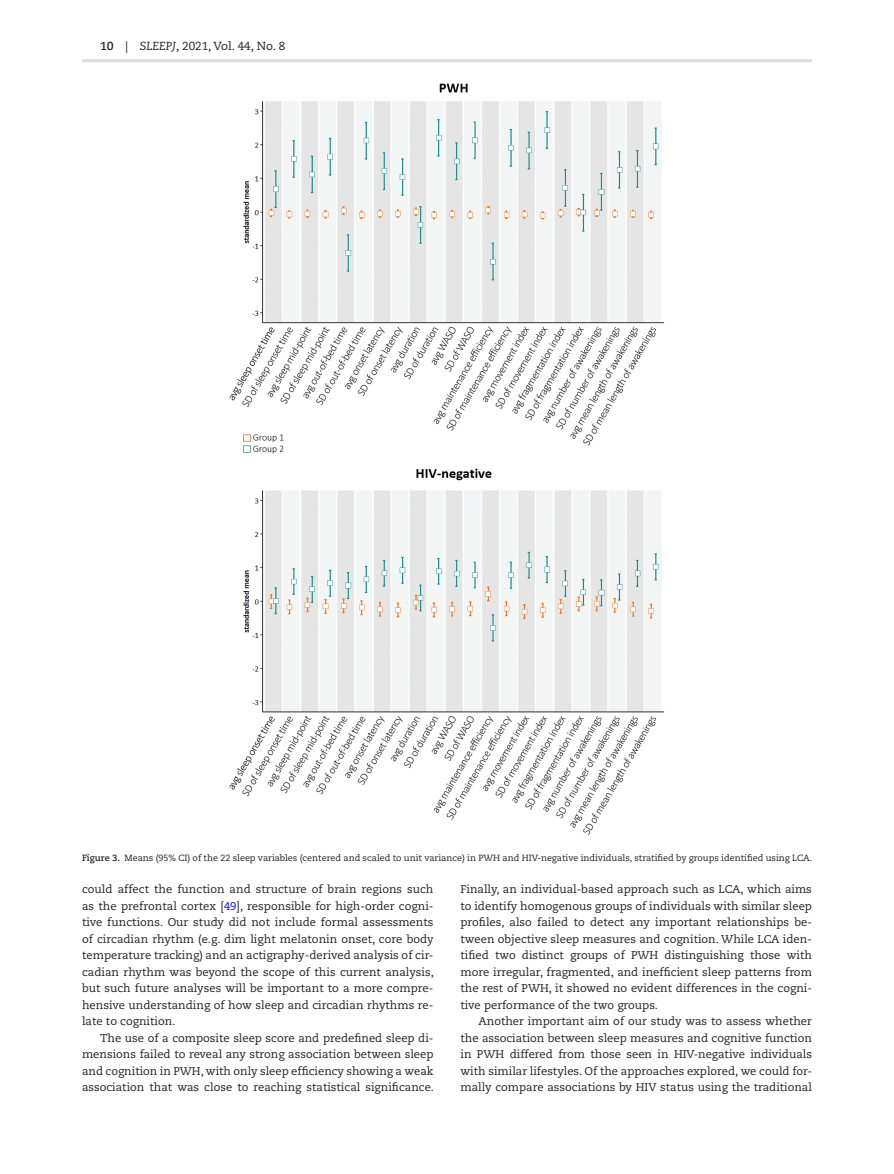
<style>
.page{position:relative;width:894px;height:1174px;background:#fff}
.page>*{position:absolute;margin:0;border:0;box-sizing:border-box;transform-origin:0 0}
.t1{font:11.7px "Caecilia LT Std";color:#231f20}
.t2{font:11.25px/16.5px "Caecilia LT Std";color:#231f20;text-align:justify}
.t3{font:9px "Caecilia LT Std";color:#231f20}
.s1{font-weight:700}
.s2{font-style:italic}
.s3{color:#00f}
</style>
<div class="page">
<hr style="left:82px;top:59px;width:729px;height:3px;background:#dcdddf">
<img style="left:229px;top:83px;width:435px;height:752px">
<p class="t1" style="left:100px;top:39px;width:187px"><span class="s1">10</span> | <span class="s2">SLEEPJ</span>, 2021, Vol. 44, No. 8</p>
<p class="t3" style="left:82px;top:853px;width:731px"><span class="s1">Figure 3.</span> Means (95% CI) of the 22 sleep variables (centered and scaled to unit variance) in PWH and HIV-negative individuals, stratified by groups identified using LCA.</p>
<p class="t2" style="left:82px;top:881px;width:353px">could affect the function and structure of brain regions such as the prefrontal cortex [<span class="s3">49</span>], responsible for high-order cogni&shy;tive functions. Our study did not include formal assessments of circadian rhythm (e.g. dim light melatonin onset, core body temperature tracking) and an actigraphy-derived analysis of cir&shy;cadian rhythm was beyond the scope of this current analysis, but such future analyses will be important to a more compre&shy;hensive understanding of how sleep and circadian rhythms re&shy;late to cognition.</p>
<p class="t2" style="left:82px;top:1030px;width:353px;text-indent:18px">The use of a composite sleep score and predefined sleep di&shy;mensions failed to reveal any strong association between sleep and cognition in PWH, with only sleep efficiency showing a weak association that was close to reaching statistical significance.</p>
<p class="t2" style="left:460px;top:881px;width:353px">Finally, an individual-based approach such as LCA, which aims to identify homogenous groups of individuals with similar sleep profiles, also failed to detect any important relationships be&shy;tween objective sleep measures and cognition. While LCA iden&shy;tified two distinct groups of PWH distinguishing those with more irregular, fragmented, and inefficient sleep patterns from the rest of PWH, it showed no evident differences in the cogni&shy;tive performance of the two groups.</p>
<p class="t2" style="left:460px;top:1013px;width:353px;text-indent:18px">Another important aim of our study was to assess whether the association between sleep measures and cognitive function in PWH differed from those seen in HIV-negative individuals with similar lifestyles. Of the approaches explored, we could for&shy;mally compare associations by HIV status using the traditional</p>
</div>
